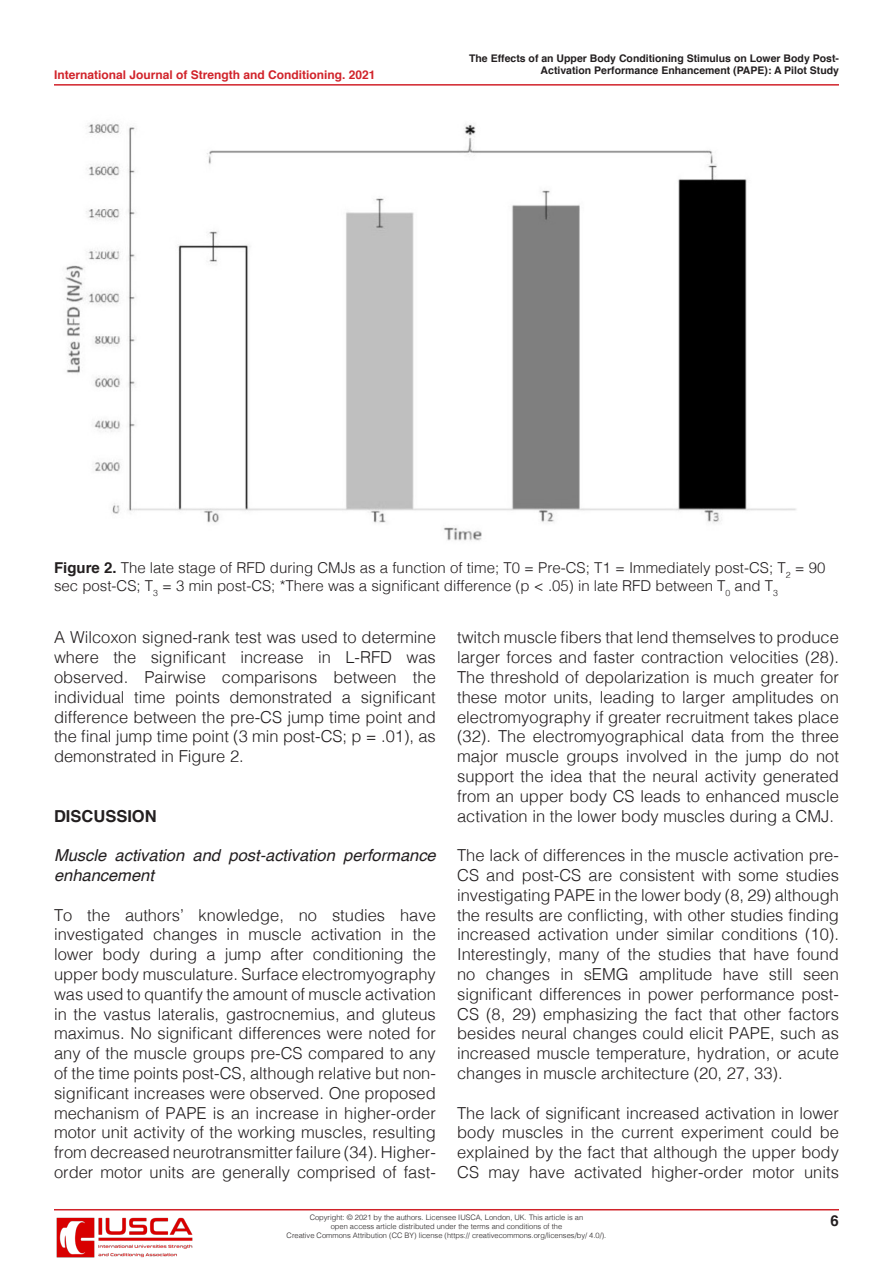
<style>
.page{position:relative;width:893px;height:1263px;background:#fff}
.page>*{position:absolute;margin:0;border:0;box-sizing:border-box;transform-origin:0 0}
.t1{font:300 16.5px/19.8px "Helvetica";color:#231f20;text-align:justify}
.t2{font:italic 16.5px/19.8px "Helvetica";color:#231f20}
.t3{font:700 16.5px "Helvetica";color:#231f20}
.t4{font:300 15px/18px "Helvetica";color:#231f20}
.t5{font:700 15px "Helvetica";color:#231f20}
.t6{font:700 12px "Helvetica";color:#d1232a}
.t7{font:700 10.5px/12.6px "Helvetica";color:#231f20;text-align:right}
.t8{font:300 7.5px "Helvetica";color:#231f20}
.s1{font-weight:700}
</style>
<div class="page">
<hr style="left:54px;top:84px;width:785px;height:2px;background:#d1232a">
<hr style="left:54px;top:1209px;width:785px;height:1px;background:#d1232a">
<img style="left:56px;top:1217px;width:137px;height:41px">
<img style="left:65px;top:123px;width:731px;height:418px">
<p class="t6" style="left:54px;top:65px;width:323px">International Journal of Strength and Conditioning. 2021</p>
<p class="t7" style="left:469px;top:52px;width:371px">The Effects of an Upper Body Conditioning Stimulus on Lower Body Post-<br>Activation Performance Enhancement (PAPE): A Pilot Study</p>
<p class="t4" style="left:54px;top:557px;width:773px"><span class="s1">Figure 2.</span> The late stage of RFD during CMJs as a function of time; T0 = Pre-CS; T1 = Immediately post-CS; T<sub>2</sub> = 90 sec post-CS; T<sub>3</sub> = 3 min post-CS; *There was a significant difference (p &lt; .05) in late RFD between T<sub>0</sub> and T<sub>3</sub></p>
<p class="t1" style="left:54px;top:626px;width:383px">A Wilcoxon signed-rank test was used to determine where the significant increase in L-RFD was observed. Pairwise comparisons between the individual time points demonstrated a significant difference between the pre-CS jump time point and the final jump time point (3 min post-CS; p = .01), as demonstrated in Figure 2.</p>
<p class="t3" style="left:54px;top:802px;width:104px">DISCUSSION</p>
<p class="t2" style="left:54px;top:846px;width:383px">Muscle activation and post-activation performance enhancement</p>
<p class="t1" style="left:54px;top:904px;width:383px">To the authors’ knowledge, no studies have investigated changes in muscle activation in the lower body during a jump after conditioning the upper body musculature. Surface electromyography was used to quantify the amount of muscle activation in the vastus lateralis, gastrocnemius, and gluteus maximus. No significant differences were noted for any of the muscle groups pre-CS compared to any of the time points post-CS, although relative but non&shy;significant increases were observed. One proposed mechanism of PAPE is an increase in higher-order motor unit activity of the working muscles, resulting from decreased neurotransmitter failure (34). Higher&shy;order motor units are generally comprised of fast-</p>
<p class="t1" style="left:457px;top:626px;width:383px">twitch muscle fibers that lend themselves to produce larger forces and faster contraction velocities (28).<br>The threshold of depolarization is much greater for these motor units, leading to larger amplitudes on electromyography if greater recruitment takes place (32). The electromyographical data from the three major muscle groups involved in the jump do not support the idea that the neural activity generated from an upper body CS leads to enhanced muscle activation in the lower body muscles during a CMJ.</p>
<p class="t1" style="left:457px;top:844px;width:383px">The lack of differences in the muscle activation pre-CS and post-CS are consistent with some studies investigating PAPE in the lower body (8, 29) although the results are conflicting, with other studies finding increased activation under similar conditions (10).<br>Interestingly, many of the studies that have found no changes in sEMG amplitude have still seen significant differences in power performance post-CS (8, 29) emphasizing the fact that other factors besides neural changes could elicit PAPE, such as increased muscle temperature, hydration, or acute changes in muscle architecture (20, 27, 33).</p>
<p class="t1" style="left:457px;top:1102px;width:383px">The lack of significant increased activation in lower body muscles in the current experiment could be explained by the fact that although the upper body CS may have activated higher-order motor units</p>
<p class="t8" style="left:310px;top:1211px;width:275px">Copyright: © 2021 by the authors. Licensee IUSCA, London, UK. This article is an</p>
<p class="t8" style="left:331px;top:1220px;width:233px">open access article distributed under the terms and conditions of the</p>
<p class="t8" style="left:287px;top:1229px;width:321px">Creative Commons Attribution (CC BY) license (https:// creativecommons.org/licenses/by/ 4.0/).</p>
<p class="t5" style="left:831px;top:1209px;width:10px">6</p>
</div>
